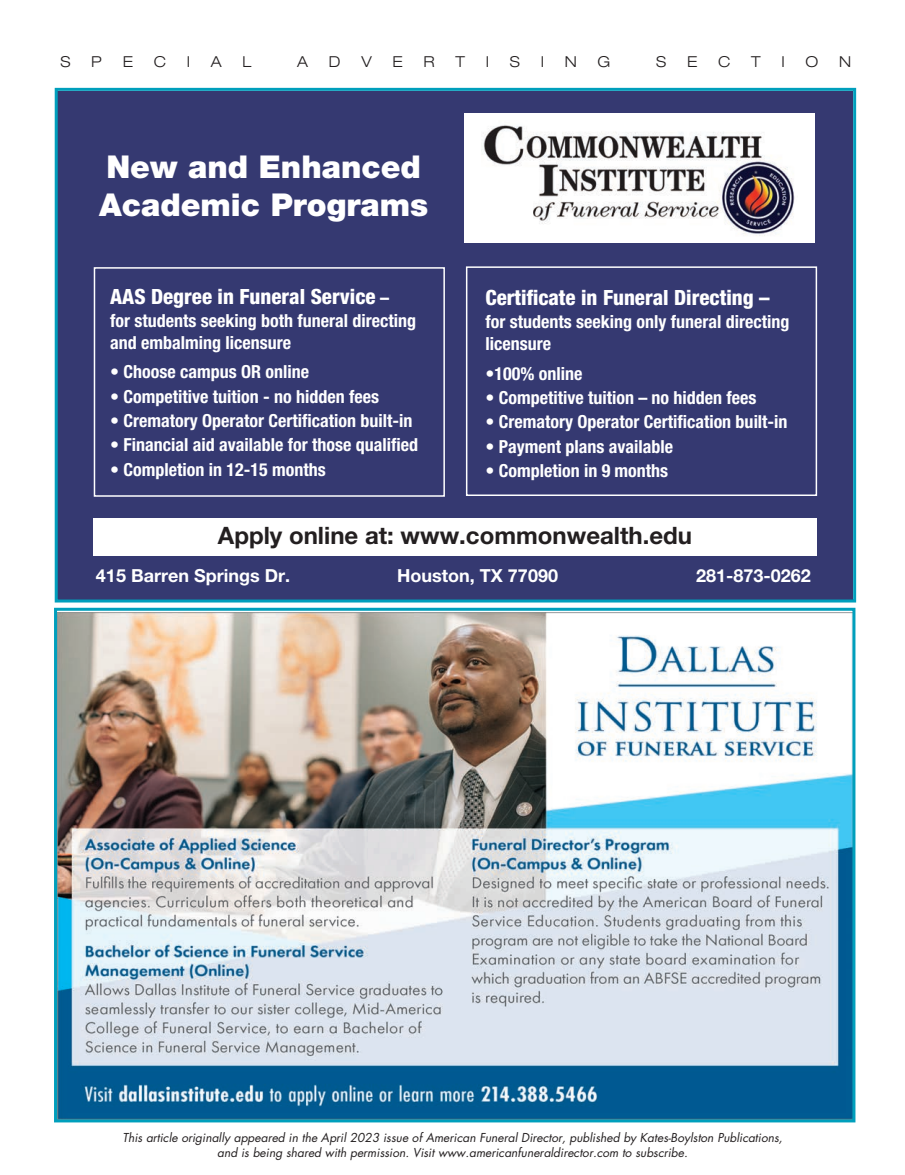
<style>
.page{position:relative;width:905px;height:1175px;background:#fff}
.page>*{position:absolute;margin:0;border:0;box-sizing:border-box;transform-origin:0 0}
.t1{font:900 31.5px "Helvetica Neue LT Std";color:#fff}
.t2{font:700 24px "Helvetica Neue LT Std";color:#231f20}
.t3{font:800 condensed 21px "Helvetica Neue LT Std";color:#fff}
.t4{font:700 condensed 18px/21.6px "Helvetica Neue LT Std";color:#fff}
.t5{font:700 18px "Helvetica Neue LT Std";color:#fff}
.t6{font:300 expanded 15.15px "Helvetica Neue LT Std";color:#231f20}
.t7{font:italic 12px/14.4px "Futura Std";color:#231f20;text-align:center}
.s1{font-size:18px}
</style>
<div class="page">
<div style="left:58px;top:91px;width:795px;height:508px;background:#353971"></div>
<div style="left:55px;top:88px;width:801px;height:514px;border:3px solid #009fbc"></div>
<div style="left:464px;top:113px;width:350px;height:129px;background:#fff"></div>
<img style="left:482px;top:125px;width:313px;height:111px">
<div style="left:94px;top:267px;width:351px;height:230px;border:2px solid #fff"></div>
<div style="left:466px;top:266px;width:351px;height:230px;border:2px solid #fff"></div>
<div style="left:94px;top:518px;width:723px;height:38px;background:#fff"></div>
<img style="left:58px;top:612px;width:793px;height:506px">
<div style="left:54px;top:608px;width:801px;height:514px;border:3px solid #009fbc"></div>
<p class="t6" style="left:60px;top:53px;width:12px">S</p>
<p class="t6" style="left:91px;top:53px;width:12px">P</p>
<p class="t6" style="left:123px;top:53px;width:12px">E</p>
<p class="t6" style="left:154px;top:53px;width:14px">C</p>
<p class="t6" style="left:187px;top:53px;width:5px">I</p>
<p class="t6" style="left:211px;top:53px;width:12px">A</p>
<p class="t6" style="left:242px;top:53px;width:10px">L</p>
<p class="t6" style="left:297px;top:53px;width:12px">A</p>
<p class="t6" style="left:329px;top:53px;width:13px">D</p>
<p class="t6" style="left:361px;top:53px;width:12px">V</p>
<p class="t6" style="left:392px;top:53px;width:12px">E</p>
<p class="t6" style="left:423px;top:53px;width:13px">R</p>
<p class="t6" style="left:455px;top:53px;width:11px">T</p>
<p class="t6" style="left:486px;top:53px;width:5px">I</p>
<p class="t6" style="left:510px;top:53px;width:12px">S</p>
<p class="t6" style="left:540px;top:53px;width:5px">I</p>
<p class="t6" style="left:565px;top:53px;width:14px">N</p>
<p class="t6" style="left:597px;top:53px;width:14px">G</p>
<p class="t6" style="left:656px;top:53px;width:12px">S</p>
<p class="t6" style="left:687px;top:53px;width:12px">E</p>
<p class="t6" style="left:718px;top:53px;width:14px">C</p>
<p class="t6" style="left:751px;top:53px;width:11px">T</p>
<p class="t6" style="left:781px;top:53px;width:5px">I</p>
<p class="t6" style="left:805px;top:53px;width:14px">O</p>
<p class="t6" style="left:839px;top:53px;width:14px">N</p>
<p class="t1" style="left:106px;top:155px;width:316px">New and Enhanced</p>
<p class="t1" style="left:99px;top:193px;width:331px">Academic Programs</p>
<p class="t3" style="left:110px;top:284px;width:280px">AAS Degree in Funeral Service <span class="s1">–</span></p>
<p class="t4" style="left:110px;top:311px;width:307px">for students seeking both funeral directing and embalming licensure</p>
<p class="t4" style="left:110px;top:363px;width:200px">• Choose campus OR online</p>
<p class="t4" style="left:110px;top:387px;width:270px">• Competitive tuition - no hidden fees</p>
<p class="t4" style="left:110px;top:411px;width:304px">• Crematory Operator Certification built-in</p>
<p class="t4" style="left:110px;top:435px;width:309px">• Financial aid available for those qualified</p>
<p class="t4" style="left:110px;top:460px;width:217px">• Completion in 12-15 months</p>
<p class="t3" style="left:485px;top:286px;width:286px">Certificate in Funeral Directing –</p>
<p class="t4" style="left:485px;top:313px;width:305px">for students seeking only funeral directing licensure</p>
<p class="t4" style="left:485px;top:364px;width:98px">•100% online</p>
<p class="t4" style="left:485px;top:388px;width:273px">• Competitive tuition – no hidden fees</p>
<p class="t4" style="left:485px;top:413px;width:304px">• Crematory Operator Certification built-in</p>
<p class="t4" style="left:485px;top:437px;width:189px">• Payment plans available</p>
<p class="t4" style="left:485px;top:461px;width:184px">• Completion in 9 months</p>
<p class="t2" style="left:218px;top:527px;width:476px">Apply online at: www.commonwealth.edu</p>
<p class="t5" style="left:96px;top:569px;width:196px">415 Barren Springs Dr.</p>
<p class="t5" style="left:397px;top:569px;width:162px">Houston, TX 77090</p>
<p class="t5" style="left:696px;top:569px;width:116px">281-873-0262</p>
<p class="t7" style="left:122px;top:1131px;width:661px">This article originally appeared in the April 2023 issue of American Funeral Director, published by Kates-Boylston Publications, and is being shared with permission. Visit www.americanfuneraldirector.com to subscribe.</p>
</div>
